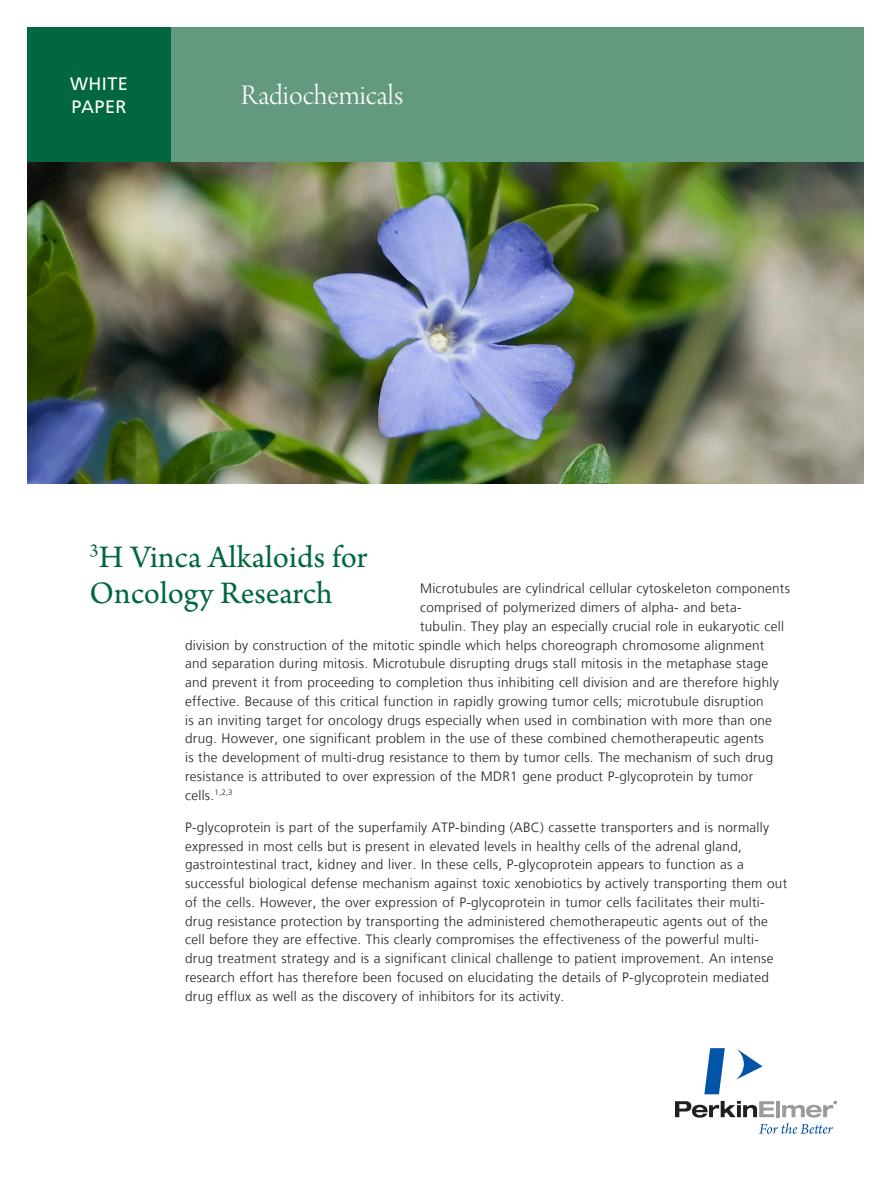
<style>
.page{position:relative;width:891px;height:1188px;background:#fff}
.page>*{position:absolute;margin:0;border:0;box-sizing:border-box;transform-origin:0 0}
.Intro_Head_Arno_Pro{font:33px/36px "Arno Pro";color:#00673e}
.Product_Line{font:30px "Arno Pro Light Display";color:#fff}
.TechnicalTactic{font:18px "Frutiger LT Com";letter-spacing:.02em;color:#fff}
.Body_Frutiger{font:300 13.5px/18.8px "Frutiger LT Com";letter-spacing:.02em;color:#231f20}
</style>
<div class="page">
<img style="left:27px;top:162px;width:837px;height:322px">
<div style="left:27px;top:27px;width:837px;height:135px;background:#63997e"></div>
<div style="left:27px;top:27px;width:144px;height:135px;background:#00673e"></div>
<svg style="left:736px;top:1048px;width:27px;height:32px"></svg>
<svg style="left:704px;top:1048px;width:21px;height:46px"></svg>
<svg style="left:675px;top:1101px;width:162px;height:33px"></svg>
<p class="TechnicalTactic" style="left:70px;top:73px;width:59px">WHITE</p>
<p class="TechnicalTactic" style="left:72px;top:96px;width:56px">PAPER</p>
<p class="Product_Line" style="left:241px;top:79px;width:164px">Radiochemicals</p>
<p class="Intro_Head_Arno_Pro" style="left:90px;top:541px;width:280px"><sup>3</sup>H Vinca Alkaloids for<br>Oncology Research</p>
<p class="Body_Frutiger" style="left:420px;top:580px;width:371px">Microtubules are cylindrical cellular cytoskeleton components</p>
<p class="Body_Frutiger" style="left:420px;top:598px;width:323px">comprised of polymerized dimers of alpha- and beta-</p>
<p class="Body_Frutiger" style="left:420px;top:617px;width:365px">tubulin. They play an especially crucial role in eukaryotic cell</p>
<p class="Body_Frutiger" style="left:185px;top:636px;width:581px">division by construction of the mitotic spindle which helps choreograph chromosome alignment</p>
<p class="Body_Frutiger" style="left:185px;top:655px;width:585px">and separation during mitosis. Microtubule disrupting drugs stall mitosis in the metaphase stage</p>
<p class="Body_Frutiger" style="left:185px;top:673px;width:595px">and prevent it from proceeding to completion thus inhibiting cell division and are therefore highly</p>
<p class="Body_Frutiger" style="left:185px;top:692px;width:580px">effective. Because of this critical function in rapidly growing tumor cells; microtubule disruption</p>
<p class="Body_Frutiger" style="left:185px;top:711px;width:588px">is an inviting target for oncology drugs especially when used in combination with more than one</p>
<p class="Body_Frutiger" style="left:185px;top:730px;width:580px">drug. However, one significant problem in the use of these combined chemotherapeutic agents</p>
<p class="Body_Frutiger" style="left:185px;top:748px;width:590px">is the development of multi-drug resistance to them by tumor cells. The mechanism of such drug</p>
<p class="Body_Frutiger" style="left:185px;top:767px;width:570px">resistance is attributed to over expression of the MDR1 gene product P-glycoprotein by tumor</p>
<p class="Body_Frutiger" style="left:185px;top:786px;width:49px">cells.<sup>1,2,3</sup></p>
<p class="Body_Frutiger" style="left:185px;top:818px;width:604px">P-glycoprotein is part of the superfamily ATP-binding (ABC) cassette transporters and is normally expressed in most cells but is present in elevated levels in healthy cells of the adrenal gland, gastrointestinal tract, kidney and liver. In these cells, P-glycoprotein appears to function as a successful biological defense mechanism against toxic xenobiotics by actively transporting them out of the cells. However, the over expression of P-glycoprotein in tumor cells facilitates their multi&shy;drug resistance protection by transporting the administered chemotherapeutic agents out of the cell before they are effective. This clearly compromises the effectiveness of the powerful multi&shy;drug treatment strategy and is a significant clinical challenge to patient improvement. An intense research effort has therefore been focused on elucidating the details of P-glycoprotein mediated drug efflux as well as the discovery of inhibitors for its activity.</p>
</div>
